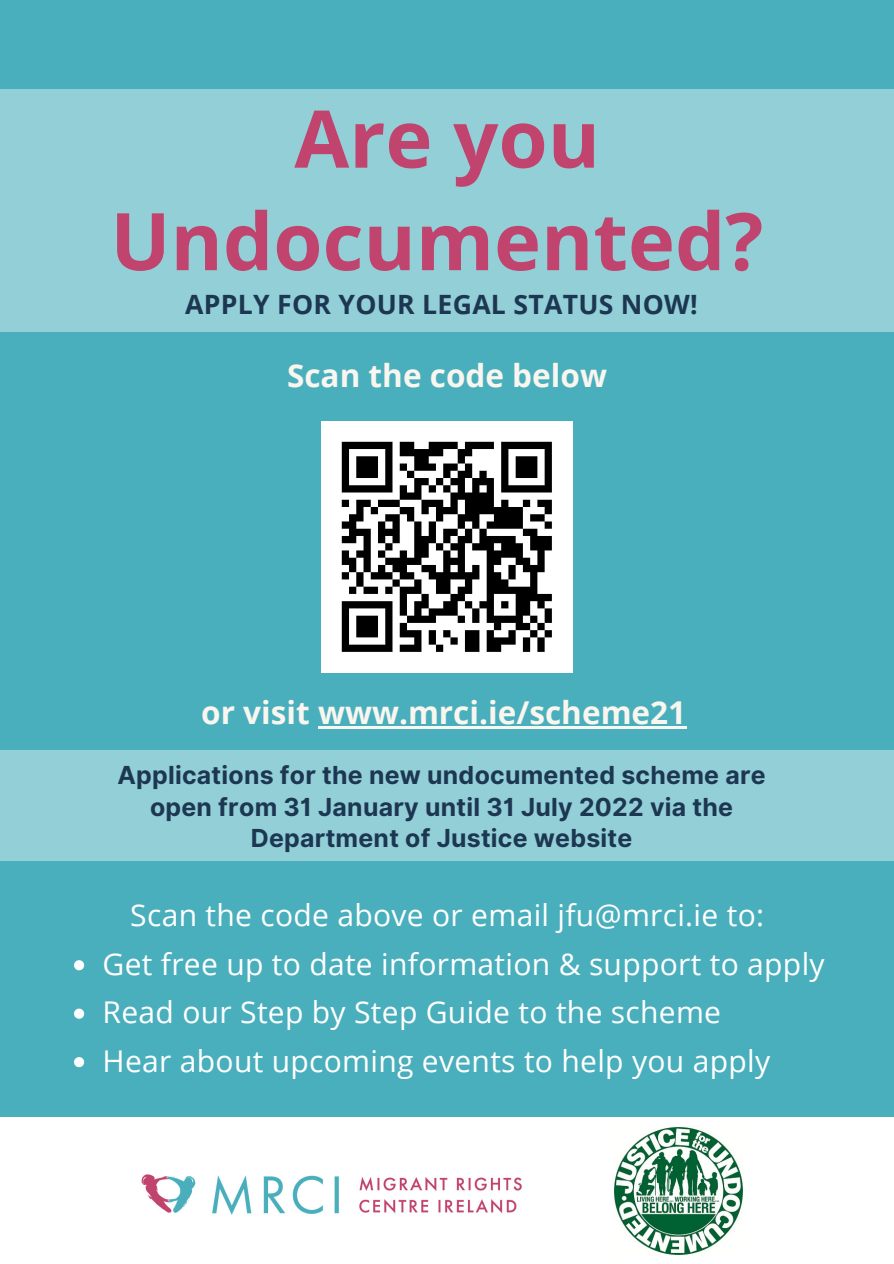
<style>
.page{position:relative;width:894px;height:1264px;background:#fff}
.page>*{position:absolute;margin:0;border:0;box-sizing:border-box;transform-origin:0 0}
.t1{font:700 79.5px/102.4px "Open Sans";color:#c1446e;text-align:center}
.t2{font:700 31.5px "Open Sans";color:#f9f5ef}
.t3{font:30px "Open Sans";letter-spacing:.01em;color:#fff}
.t4{font:700 26.55px "Open Sans";letter-spacing:.01em;color:#1d3752}
.t5{font:700 24.9px/31.5px "Inter";letter-spacing:.01em;color:#1d3752;text-align:center}
</style>
<div class="page">
<div style="left:0;top:0;width:893px;height:1263px;background:#4aafbc"></div>
<div style="left:0;top:1117px;width:893px;height:146px;background:#fff"></div>
<img style="left:141px;top:1174px;width:381px;height:41px">
<img style="left:614px;top:1126px;width:129px;height:129px">
<div style="left:0;top:89px;width:893px;height:242px;background:#92cfd7"></div>
<div style="left:0;top:750px;width:893px;height:110px;background:#92cfd7"></div>
<img style="left:321px;top:421px;width:251px;height:251px">
<svg style="left:74px;top:960px;width:10px;height:10px"></svg>
<svg style="left:74px;top:1008px;width:10px;height:10px"></svg>
<svg style="left:74px;top:1057px;width:10px;height:10px"></svg>
<hr style="left:318px;top:726px;width:368px;height:2px;background:#f9f5ef">
<p class="t1" style="left:110px;top:86px;width:654px">Are you<br>Undocumented?</p>
<p class="t4" style="left:185px;top:286px;width:514px">APPLY FOR YOUR LEGAL STATUS NOW!</p>
<p class="t2" style="left:287px;top:353px;width:321px">Scan the code below</p>
<p class="t2" style="left:201px;top:690px;width:486px">or visit www.mrci.ie/scheme21</p>
<p class="t5" style="left:117px;top:759px;width:649px">Applications for the new undocumented scheme are open from 31 January until 31 July 2022 via the<br>Department of Justice website</p>
<p class="t3" style="left:130px;top:894px;width:635px">Scan the code above or email jfu@mrci.ie to:</p>
<p class="t3" style="left:102px;top:942px;width:723px">Get free up to date information &amp; support to apply</p>
<p class="t3" style="left:102px;top:991px;width:620px">Read our Step by Step Guide to the scheme</p>
<p class="t3" style="left:102px;top:1039px;width:669px">Hear about upcoming events to help you apply</p>
</div>
